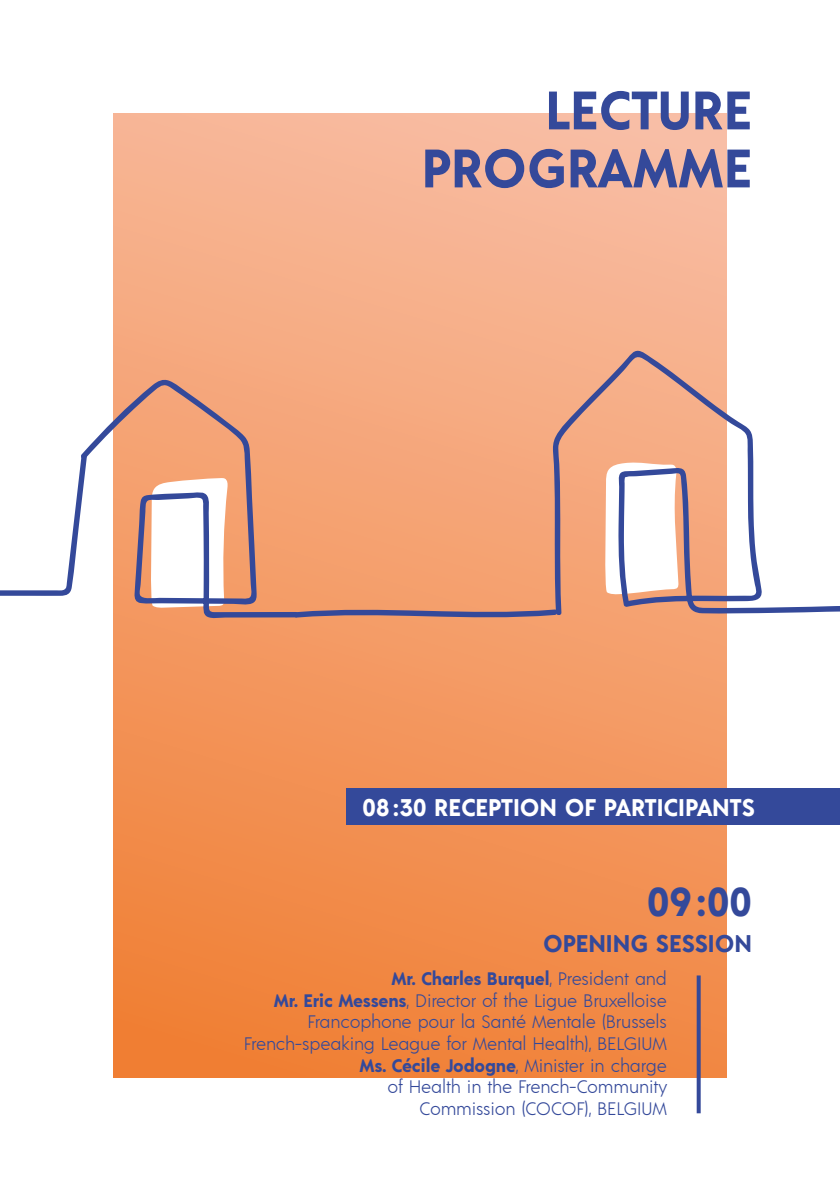
<style>
.page{position:relative;width:840px;height:1191px;background:#fff}
.page>*{position:absolute;margin:0;border:0;box-sizing:border-box;transform-origin:0 0}
.t1{font:700 54px/58px "Acre";color:#34499a;text-align:right}
.t2{font:700 40px "Acre";color:#34499a}
.t3{font:700 24px "Acre";color:#fff}
.t4{font:700 24px "Acre";color:#34499a}
.t5{font:300 18px/21.6px "Acre";letter-spacing:-.01em;color:#34499a;text-align:right}
.s1{font-weight:700}
</style>
<div class="page">
<div style="left:113px;top:113px;width:613px;height:964px;background:linear-gradient(to bottom,#f8bba0,#f08138)"></div>
<svg style="left:0;top:478px;width:79px;height:118px"></svg>
<svg style="left:79px;top:378px;width:220px;height:241px"></svg>
<svg style="left:293px;top:605px;width:265px;height:17px;background:#b78379"></svg>
<svg style="left:552px;top:350px;width:287px;height:266px"></svg>
<div style="left:346px;top:788px;width:493px;height:36px;background:#34499a"></div>
<svg style="left:696px;top:975px;width:4px;height:138px"></svg>
<h1 class="t1" style="left:421px;top:78px;width:332px">LECTURE<br>PROGRAMME</h1>
<h3 class="t3" style="left:362px;top:790px;width:393px">08:30 RECEPTION OF PARTICIPANTS</h3>
<h2 class="t2" style="left:646px;top:873px;width:106px">09:00</h2>
<h3 class="t4" style="left:542px;top:926px;width:210px">OPENING SESSION</h3>
<p class="t5" style="left:244px;top:967px;width:425px"><span class="s1">Mr. Charles Burquel</span>, President and<br><span class="s1">Mr. Eric Messens</span>, Director of the Ligue Bruxelloise Francophone pour la Santé Mentale (Brussels French-speaking League for Mental Health), BELGIUM <span class="s1">Ms. Cécile Jodogne</span>, Minister in charge<br>of Health in the French-Community<br>Commission (COCOF), BELGIUM</p>
</div>
